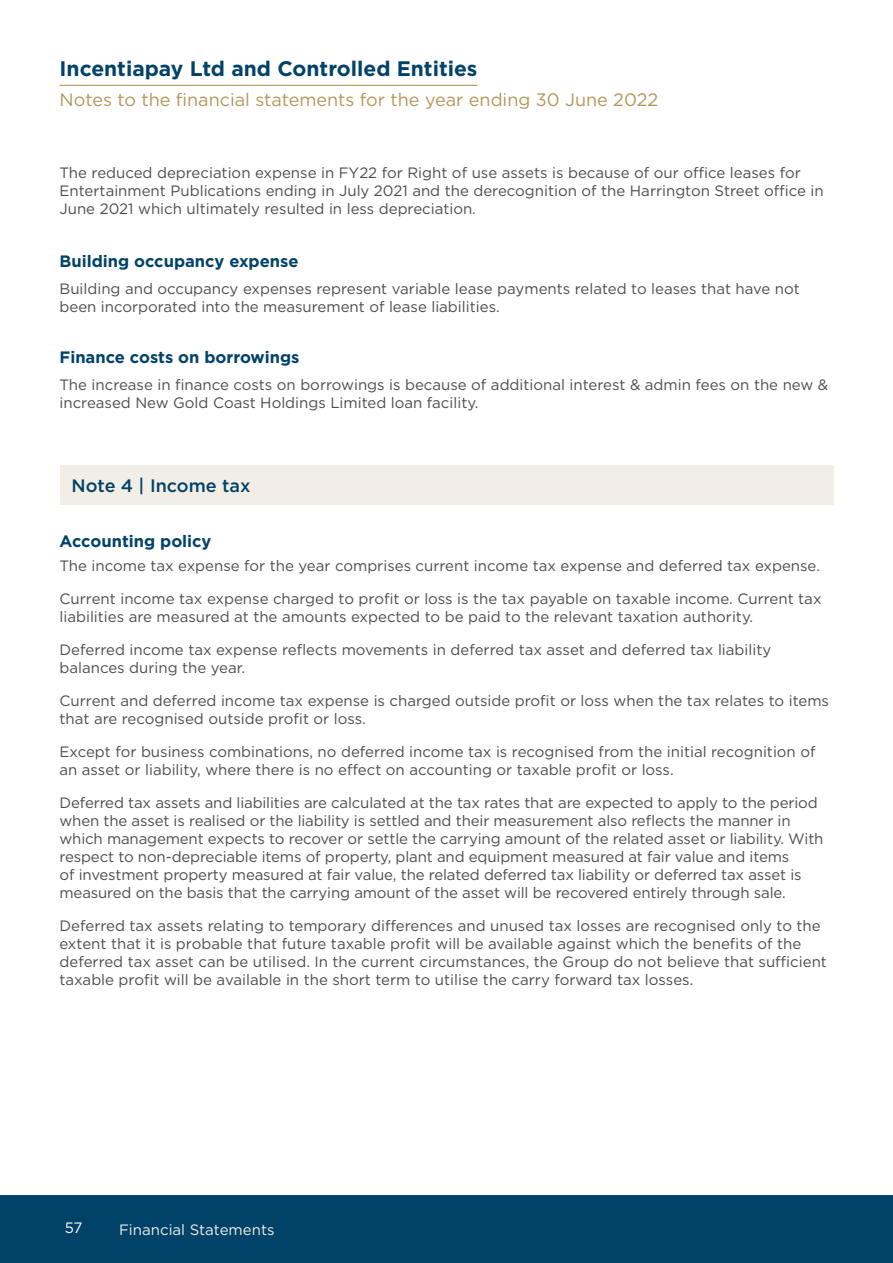
<style>
.page{position:relative;width:893px;height:1263px;background:#fff}
.page>*{position:absolute;margin:0;border:0;box-sizing:border-box;transform-origin:0 0}
.t1{font:700 21px "Gotham";color:#004268}
.t2{font:18px "Gotham";color:#b4975a}
.t3{font:500 18px "Gotham";color:#004268}
.t4{font:700 16.5px "Gotham";color:#004268}
.t5{font:15px/18px "Gotham";color:#4d4d4f}
.t6{font:15px "Gotham";color:#f2ede5}
.t7{font:15px "Gotham";color:#fff}
</style>
<div class="page">
<hr style="left:60px;top:85px;width:417px;height:1px;background:#b4975a">
<div style="left:0;top:1195px;width:893px;height:68px;background:#004268"></div>
<div style="left:60px;top:465px;width:773px;height:40px;background:#f2ede5"></div>
<h1 class="t1" style="left:60px;top:55px;width:419px">Incentiapay Ltd and Controlled Entities</h1>
<p class="t2" style="left:60px;top:88px;width:600px">Notes to the financial statements for the year ending 30 June 2022</p>
<p class="t5" style="left:60px;top:163px;width:766px">The reduced depreciation expense in FY22 for Right of use assets is because of our office leases for<br>Entertainment Publications ending in July 2021 and the derecognition of the Harrington Street office in<br>June 2021 which ultimately resulted in less depreciation.</p>
<p class="t4" style="left:60px;top:250px;width:241px">Building occupancy expense</p>
<p class="t5" style="left:60px;top:279px;width:742px">Building and occupancy expenses represent variable lease payments related to leases that have not been incorporated into the measurement of lease liabilities.</p>
<p class="t4" style="left:60px;top:346px;width:241px">Finance costs on borrowings</p>
<p class="t5" style="left:60px;top:375px;width:770px">The increase in finance costs on borrowings is because of additional interest &amp; admin fees on the new &amp; increased New Gold Coast Holdings Limited loan facility.</p>
<p class="t3" style="left:72px;top:473px;width:180px">Note 4 | Income tax</p>
<p class="t4" style="left:60px;top:530px;width:153px">Accounting policy</p>
<p class="t5" style="left:60px;top:556px;width:762px">The income tax expense for the year comprises current income tax expense and deferred tax expense.</p>
<p class="t5" style="left:60px;top:589px;width:764px">Current income tax expense charged to profit or loss is the tax payable on taxable income. Current tax liabilities are measured at the amounts expected to be paid to the relevant taxation authority.</p>
<p class="t5" style="left:60px;top:640px;width:713px">Deferred income tax expense reflects movements in deferred tax asset and deferred tax liability balances during the year.</p>
<p class="t5" style="left:60px;top:691px;width:771px">Current and deferred income tax expense is charged outside profit or loss when the tax relates to items that are recognised outside profit or loss.</p>
<p class="t5" style="left:60px;top:742px;width:757px">Except for business combinations, no deferred income tax is recognised from the initial recognition of an asset or liability, where there is no effect on accounting or taxable profit or loss.</p>
<p class="t5" style="left:60px;top:793px;width:765px">Deferred tax assets and liabilities are calculated at the tax rates that are expected to apply to the period when the asset is realised or the liability is settled and their measurement also reflects the manner in which management expects to recover or settle the carrying amount of the related asset or liability. With respect to non-depreciable items of property, plant and equipment measured at fair value and items<br>of investment property measured at fair value, the related deferred tax liability or deferred tax asset is measured on the basis that the carrying amount of the asset will be recovered entirely through sale.</p>
<p class="t5" style="left:60px;top:916px;width:769px">Deferred tax assets relating to temporary differences and unused tax losses are recognised only to the extent that it is probable that future taxable profit will be available against which the benefits of the deferred tax asset can be utilised. In the current circumstances, the Group do not believe that sufficient taxable profit will be available in the short term to utilise the carry forward tax losses.</p>
<p class="t7" style="left:65px;top:1218px;width:19px">57</p>
<p class="t6" style="left:119px;top:1220px;width:157px">Financial Statements</p>
</div>
